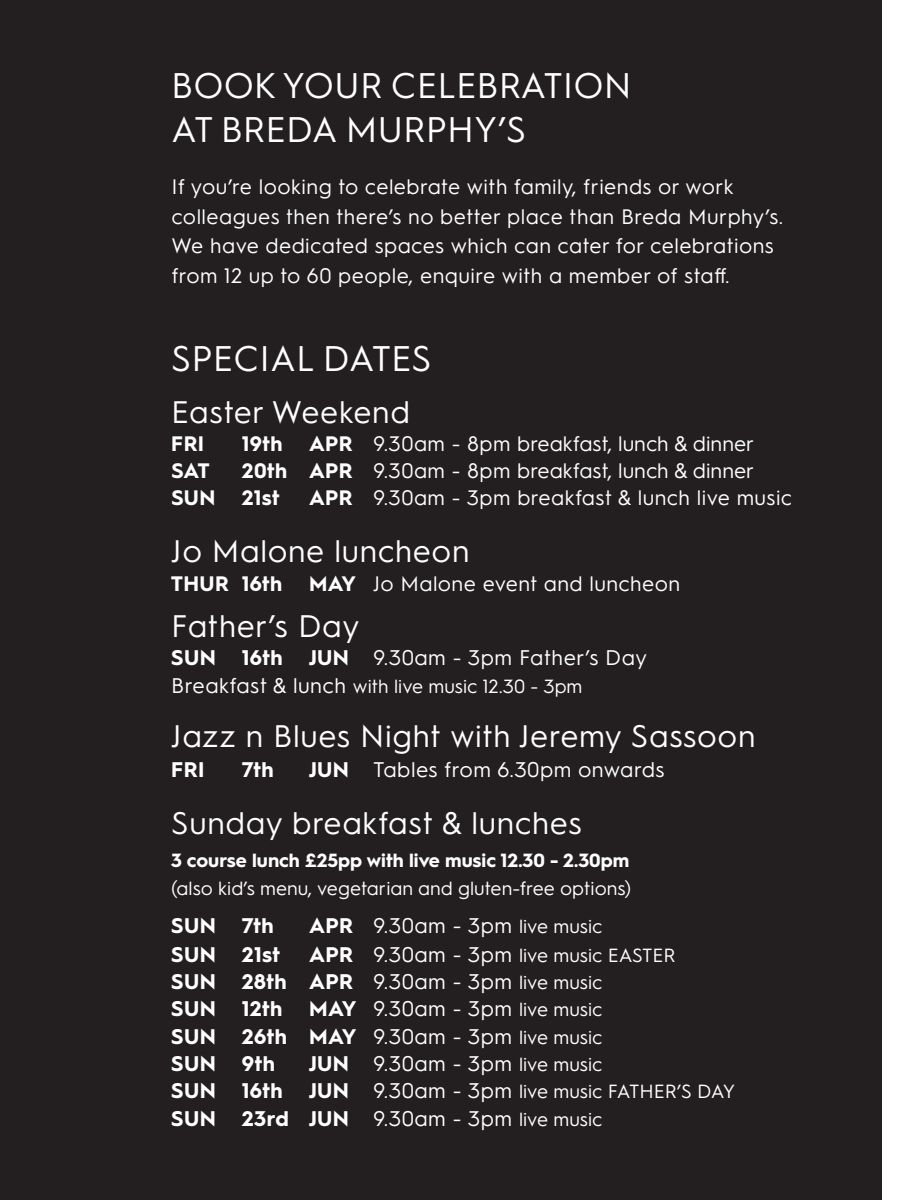
<style>
.page{position:relative;width:900px;height:1200px;background:#fff}
.page>*{position:absolute;margin:0;border:0;box-sizing:border-box;transform-origin:0 0}
.t1{font:35.7px "Hurme Geometric Sans 1";color:#fff}
.t2{font:31.2px "Hurme Geometric Sans 1";letter-spacing:.02em;color:#fff}
.t3{font:700 21.3px "Hurme Geometric Sans 1";letter-spacing:.02em;color:#fff}
.t4{font:21.3px "Hurme Geometric Sans 1";letter-spacing:.02em;color:#fff}
.t5{font:21px "Hurme Geometric Sans 1";letter-spacing:.02em;color:#fff}
.t6{font:21px "Hurme Geometric Sans 1";color:#fff}
.t7{font:700 21px "Hurme Geometric Sans 1";letter-spacing:.02em;color:#fff}
.t8{font:19.2px "Hurme Geometric Sans 1";color:#fff}
.t9{font:700 19.2px "Hurme Geometric Sans 1";color:#fff}
.s1{font-weight:700}
.s2{font-size:21.3px}
.s3{font-size:19.2px}
.s4{font-weight:700;font-size:21.3px}
.s5{font-weight:400}
.s6{font-weight:400;font-size:19.2px}
</style>
<div class="page">
<div style="left:0;top:0;width:882px;height:1200px;background:#231f20"></div>
<p class="t1" style="left:171px;top:60px;width:462px">BOOK YOUR CELEBRATION</p>
<p class="t1" style="left:171px;top:104px;width:356px">AT BREDA MURPHY’S</p>
<p class="t5" style="left:171px;top:172px;width:564px">If you’re looking to celebrate with family, friends or work</p>
<p class="t5" style="left:171px;top:202px;width:613px">colleagues then there’s no better place than Breda Murphy’s.</p>
<p class="t5" style="left:171px;top:231px;width:604px">We have dedicated spaces which can cater for celebrations</p>
<p class="t5" style="left:171px;top:260px;width:560px">from 12 up to 60 people, enquire with a member of staff.</p>
<p class="t1" style="left:171px;top:333px;width:262px">SPECIAL DATES</p>
<p class="t2" style="left:171px;top:390px;width:240px">Easter Weekend</p>
<p class="t7" style="left:171px;top:428px;width:34px">FRI</p>
<p class="t7" style="left:242px;top:428px;width:42px">19th</p>
<p class="t6" style="left:309px;top:428px;width:447px"><span class="s1">APR</span> 9.30am - 8pm breakfast, lunch &amp; dinner</p>
<p class="t7" style="left:171px;top:456px;width:40px">SAT</p>
<p class="t6" style="left:242px;top:456px;width:514px"><span class="s1">20th APR</span> 9.30am - 8pm breakfast, lunch &amp; dinner</p>
<p class="t7" style="left:171px;top:483px;width:46px">SUN</p>
<p class="t7" style="left:242px;top:483px;width:39px">21st</p>
<p class="t5" style="left:309px;top:483px;width:485px"><span class="s1">APR</span> 9.30am - 3pm breakfast &amp; lunch live music</p>
<p class="t2" style="left:171px;top:529px;width:300px">Jo Malone luncheon</p>
<p class="t7" style="left:171px;top:569px;width:113px">THUR 16th</p>
<p class="t5" style="left:309px;top:569px;width:373px"><span class="s1">MAY</span> Jo Malone event and luncheon</p>
<p class="t2" style="left:171px;top:605px;width:190px">Father’s Day</p>
<p class="t4" style="left:171px;top:643px;width:477px"><span class="s1">SUN 16th JUN</span> 9.30am - 3pm Father’s Day</p>
<p class="t8" style="left:171px;top:672px;width:413px"><span class="s2">Breakfast &amp; lunch</span> with live music 12.30 - 3pm</p>
<p class="t2" style="left:171px;top:714px;width:586px">Jazz n Blues Night with Jeremy Sassoon</p>
<p class="t3" style="left:171px;top:755px;width:35px">FRI</p>
<p class="t3" style="left:242px;top:755px;width:34px">7th</p>
<p class="t4" style="left:309px;top:755px;width:357px"><span class="s1">JUN</span> Tables from 6.30pm onwards</p>
<p class="t2" style="left:171px;top:801px;width:412px">Sunday breakfast &amp; lunches</p>
<p class="t9" style="left:171px;top:847px;width:459px">3 course lunch £25pp with live music 12.30 - 2.30pm</p>
<p class="t8" style="left:171px;top:875px;width:462px">(also kid’s menu, vegetarian and gluten-free options)</p>
<p class="t3" style="left:171px;top:910px;width:104px">SUN 7th</p>
<p class="t4" style="left:309px;top:910px;width:295px"><span class="s1">APR</span> 9.30am - 3pm <span class="s3">live music</span></p>
<p class="t3" style="left:171px;top:939px;width:110px">SUN 21st</p>
<p class="t8" style="left:309px;top:942px;width:368px"><span class="s4">APR</span> <span class="s2">9.30am - 3pm</span> live music EASTER</p>
<p class="t3" style="left:171px;top:967px;width:433px">SUN 28th APR <span class="s5">9.30am - 3pm</span> <span class="s6">live music</span></p>
<p class="t3" style="left:171px;top:994px;width:433px">SUN 12th MAY <span class="s5">9.30am - 3pm</span> <span class="s6">live music</span></p>
<p class="t3" style="left:171px;top:1021px;width:433px">SUN 26th MAY <span class="s5">9.30am - 3pm</span> <span class="s6">live music</span></p>
<p class="t3" style="left:171px;top:1049px;width:105px">SUN 9th</p>
<p class="t4" style="left:309px;top:1049px;width:295px"><span class="s1">JUN</span> 9.30am - 3pm <span class="s3">live music</span></p>
<p class="t8" style="left:171px;top:1078px;width:565px"><span class="s4">SUN 16th JUN</span> <span class="s2">9.30am - 3pm</span> live music FATHER’S DAY</p>
<p class="t3" style="left:171px;top:1103px;width:433px">SUN 23rd JUN <span class="s5">9.30am - 3pm</span> <span class="s6">live music</span></p>
</div>
